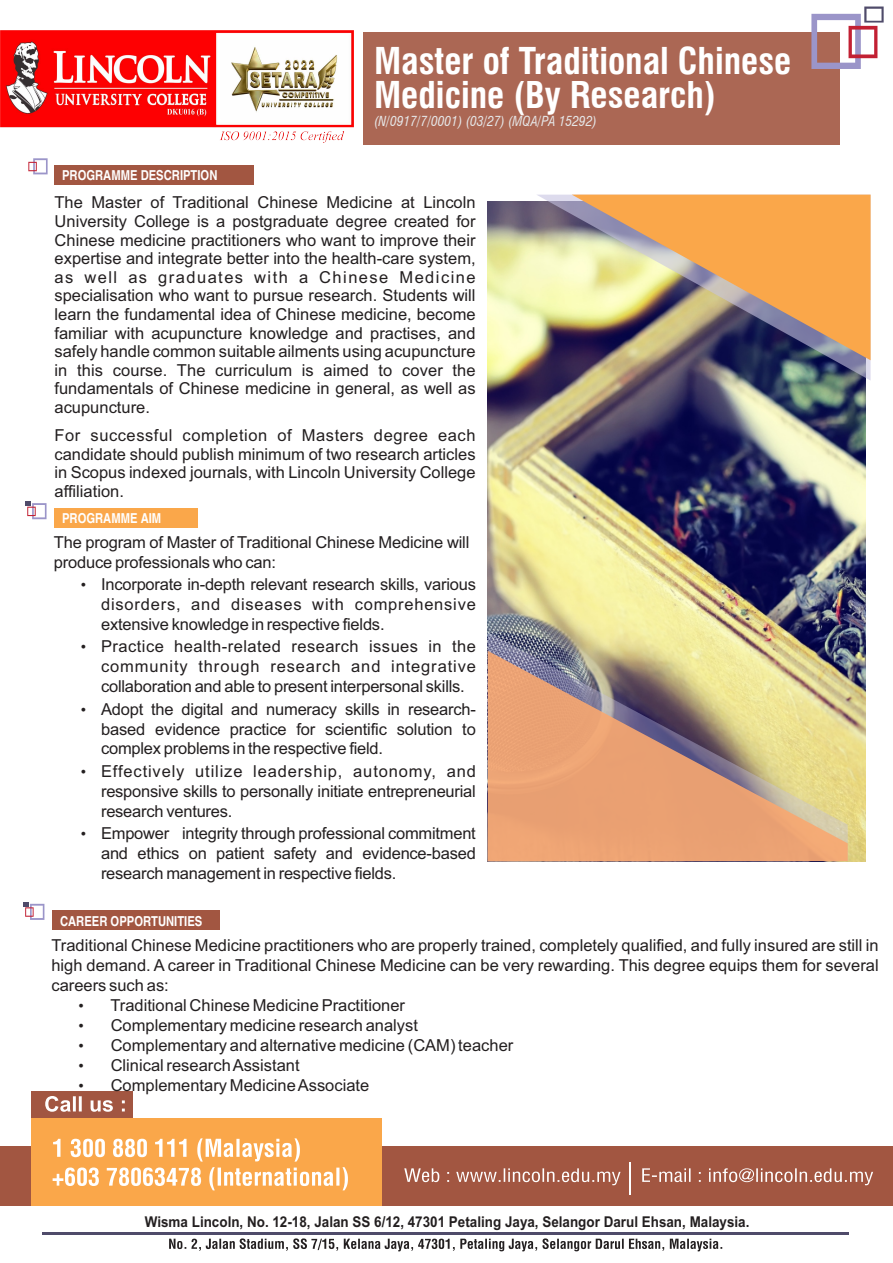
<style>
.page{position:relative;width:893px;height:1263px;background:#fff}
.page>*{position:absolute;margin:0;border:0;box-sizing:border-box;transform-origin:0 0}
.t1{font:700 condensed 36px/34.3px "Swiss 721 BT";color:#fff}
.t2{font:16.5px/18.6px "Arial";color:#231f20;text-align:justify}
.t3{font:700 14.85px "Arial";color:#231f20;scale:.9 1}
.t4{font:700 13.65px "Switzerland";color:#fff;scale:.82 1}
.t5{font:italic condensed 13.5px "Swiss 721 BT";color:#e6e7e8}
.s1{font-size:15.3px}
</style>
<div class="page">
<div style="left:363px;top:32px;width:476px;height:113px;background:#ab6754"></div>
<div style="left:54px;top:165px;width:199px;height:20px;background:#a25641"></div>
<div style="left:0;top:1147px;width:893px;height:59px;background:#a25641"></div>
<svg style="left:642px;top:1168px;width:231px;height:17px"></svg>
<svg style="left:404px;top:1168px;width:217px;height:17px"></svg>
<svg style="left:169px;top:1238px;width:554px;height:14px"></svg>
<hr style="left:42px;top:1232px;width:807px;height:3px;background:#4f4b6a">
<div style="left:31px;top:1118px;width:351px;height:88px;background:#faa74a"></div>
<div style="left:31px;top:1091px;width:102px;height:27px;background:#a25641"></div>
<svg style="left:45px;top:1096px;width:80px;height:16px"></svg>
<svg style="left:53px;top:1138px;width:247px;height:23px"></svg>
<svg style="left:53px;top:1167px;width:295px;height:23px"></svg>
<hr style="left:629px;top:1162px;width:2px;height:32px;background:#fff">
<svg style="left:28px;top:158px;width:20px;height:16px"></svg>
<div style="left:54px;top:508px;width:144px;height:19px;background:#faa74a"></div>
<svg style="left:25px;top:501px;width:22px;height:18px"></svg>
<svg style="left:811px;top:7px;width:73px;height:62px"></svg>
<div style="left:52px;top:911px;width:168px;height:19px;background:#a25641"></div>
<svg style="left:23px;top:902px;width:21px;height:18px"></svg>
<img style="left:487px;top:201px;width:379px;height:660px">
<img style="left:536px;top:195px;width:335px;height:186px">
<img style="left:488px;top:632px;width:360px;height:19px">
<svg style="left:572px;top:195px;width:299px;height:165px;background:#c89c69"></svg>
<svg style="left:488px;top:651px;width:360px;height:210px;background:#d5a77c"></svg>
<img style="left:0;top:31px;width:354px;height:112px">
<p class="t4" style="left:62px;top:170px;width:191px">PROGRAMME DESCRIPTION</p>
<h1 class="t1" style="left:374px;top:47px;width:419px">Master of Traditional Chinese<br>Medicine (By Research)</h1>
<p class="t5" style="left:374px;top:112px;width:224px">(N/0917/7/0001) (03/27) (MQA/PA 15292)</p>
<p class="t2" style="left:55px;top:195px;width:423px">The Master of Traditional Chinese Medicine at Lincoln University College is a postgraduate degree created for Chinese medicine practitioners who want to improve their expertise and integrate better into the health-care system, as well as graduates with a Chinese Medicine specialisation who want to pursue research. Students will learn the fundamental idea of Chinese medicine, become familiar with acupuncture knowledge and practises, and safely handle common suitable ailments using acupuncture in this course. The curriculum is aimed to cover the fundamentals of Chinese medicine in general, as well as acupuncture.</p>
<p class="t2" style="left:55px;top:428px;width:423px">For successful completion of Masters degree each candidate should publish minimum of two research articles in Scopus indexed journals, with Lincoln University College affiliation.</p>
<p class="t2" style="left:54px;top:534px;width:417px;line-height:20px">The program of Master of Traditional Chinese Medicine will produce professionals who can:</p>
<p class="t2" style="left:101px;top:576px;width:376px;line-height:20px;text-indent:-20px"><span class="s1">•</span> Incorporate in-depth relevant research skills, various disorders, and diseases with comprehensive extensive knowledge in respective fields.</p>
<p class="t2" style="left:101px;top:638px;width:376px;line-height:20px;text-indent:-20px"><span class="s1">•</span> Practice health-related research issues in the community through research and integrative collaboration and able to present interpersonal skills.</p>
<p class="t2" style="left:101px;top:700px;width:376px;line-height:20px;text-indent:-20px"><span class="s1">•</span> Adopt the digital and numeracy skills in research&shy;based evidence practice for scientific solution to complex problems in the respective field.</p>
<p class="t2" style="left:101px;top:762px;width:376px;line-height:20px;text-indent:-20px"><span class="s1">•</span> Effectively utilize leadership, autonomy, and responsive skills to personally initiate entrepreneurial research ventures.</p>
<p class="t2" style="left:101px;top:825px;width:376px;line-height:20px;text-indent:-20px"><span class="s1">•</span> Empower integrity through professional commitment and ethics on patient safety and evidence-based research management in respective fields.</p>
<p class="t4" style="left:62px;top:513px;width:122px">PROGRAMME AIM</p>
<p class="t4" style="left:60px;top:915px;width:175px">CAREER OPPORTUNITIES</p>
<p class="t2" style="left:51px;top:937px;width:829px;line-height:20px">Traditional Chinese Medicine practitioners who are properly trained, completely qualified, and fully insured are still in high demand. A career in Traditional Chinese Medicine can be very rewarding. This degree equips them for several careers such as:</p>
<p class="t2" style="left:78px;top:997px;width:328px"><span class="s1">•</span> Traditional Chinese Medicine Practitioner</p>
<p class="t2" style="left:78px;top:1017px;width:341px"><span class="s1">•</span> Complementary medicine research analyst</p>
<p class="t2" style="left:78px;top:1037px;width:436px"><span class="s1">•</span> Complementary and alternative medicine (CAM) teacher</p>
<p class="t2" style="left:78px;top:1057px;width:223px"><span class="s1">•</span> Clinical research Assistant</p>
<p class="t2" style="left:78px;top:1077px;width:292px"><span class="s1">•</span> Complementary Medicine Associate</p>
<p class="t3" style="left:145px;top:1216px;width:673px">Wisma Lincoln, No. 12-18, Jalan SS 6/12, 47301 Petaling Jaya, Selangor Darul Ehsan, Malaysia.</p>
</div>
